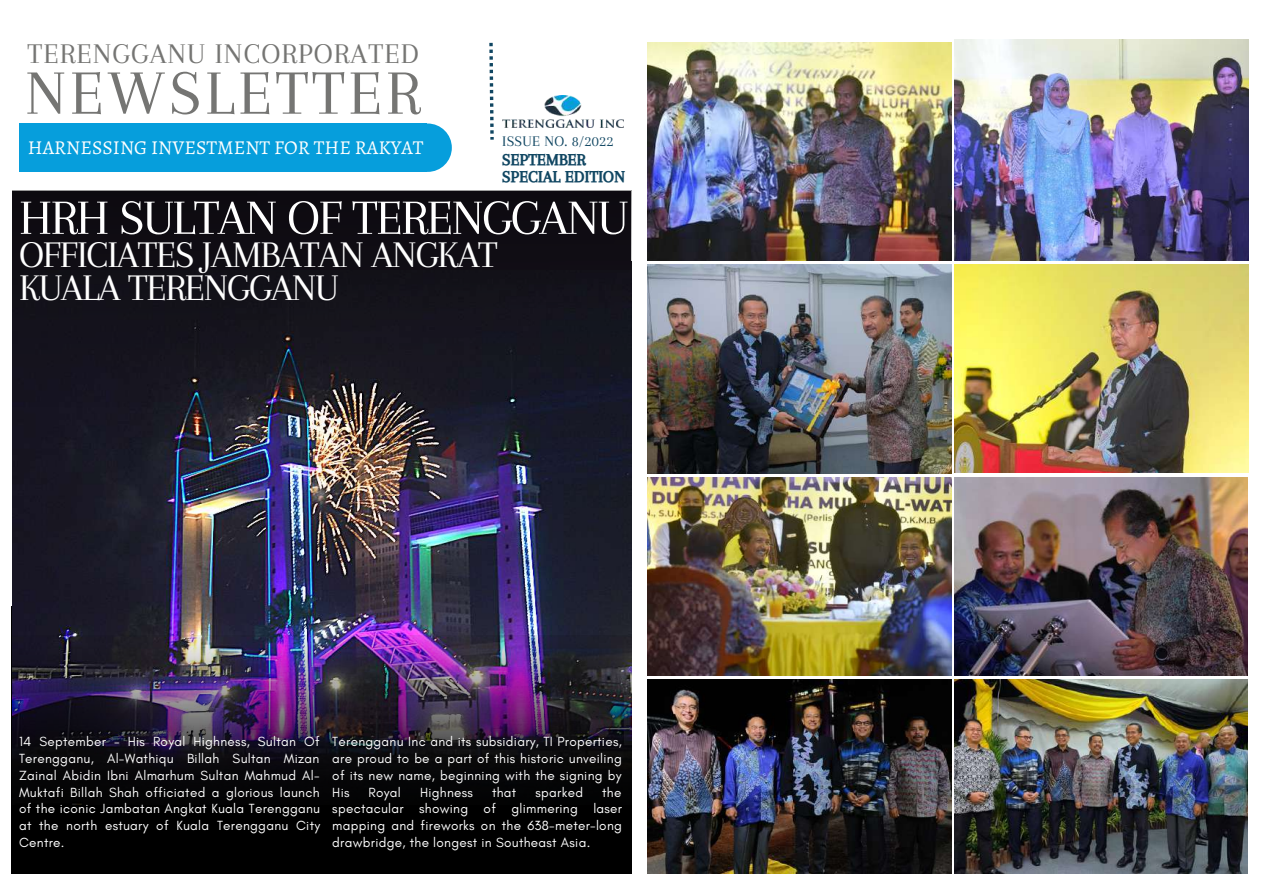
<style>
.page{position:relative;width:1263px;height:894px;background:#fff}
.page>*{position:absolute;margin:0;border:0;box-sizing:border-box;transform-origin:0 0}
.t1{font:65.4px "Arapey";letter-spacing:.055em;color:#757573}
.t2{font:51px "Arapey";letter-spacing:-.03em;color:#fff}
.t3{font:39px/33.3px "Arapey";letter-spacing:-.03em;color:#fff}
.t4{font:29.55px "Arapey";letter-spacing:.035em;color:#757573}
.t5{font:19.65px "Alegreya";color:#fff}
.t6{font:16.8px/16.8px "CA Generated";letter-spacing:.02em;color:#104662}
.t7{font:15.3px "Arapey";letter-spacing:.02em;color:#104662}
.t8{font:13.5px/16.8px "Glacial Indifference";letter-spacing:.02em;color:#fff;text-align:justify}
</style>
<div class="page">
<div style="left:19px;top:123px;width:407px;height:49px;background:#069edc"></div>
<div style="left:403px;top:123px;width:49px;height:49px;background:#069edc;border-radius:50%"></div>
<img style="left:502px;top:95px;width:122px;height:33px">
<svg style="left:489px;top:43px;width:5px;height:97px"></svg>
<img style="left:955px;top:679px;width:292px;height:193px">
<img style="left:647px;top:43px;width:304px;height:217px">
<img style="left:955px;top:264px;width:293px;height:209px">
<img style="left:955px;top:477px;width:292px;height:198px">
<div style="left:11px;top:605px;width:621px;height:268px;background:#000"></div>
<img style="left:13px;top:424px;width:618px;height:211px">
<img style="left:955px;top:40px;width:293px;height:220px">
<img style="left:647px;top:477px;width:304px;height:198px">
<img style="left:647px;top:264px;width:304px;height:209px">
<img style="left:647px;top:679px;width:304px;height:193px">
<img style="left:13px;top:635px;width:618px;height:169px">
<img style="left:13px;top:191px;width:618px;height:233px">
<h3 class="t4" style="left:28px;top:37px;width:393px">TERENGGANU INCORPORATED</h3>
<h1 class="t1" style="left:25px;top:57px;width:397px">NEWSLETTER</h1>
<h3 class="t5" style="left:28px;top:134px;width:397px">HARNESSING INVESTMENT FOR THE RAKYAT</h3>
<p class="t7" style="left:502px;top:133px;width:113px">ISSUE NO. 8/2022</p>
<p class="t6" style="left:502px;top:151px;width:124px">SEPTEMBER<br>SPECIAL EDITION</p>
<h2 class="t2" style="left:19px;top:189px;width:611px">HRH SULTAN OF TERENGGANU</h2>
<h3 class="t3" style="left:19px;top:238px;width:480px">OFFICIATES JAMBATAN ANGKAT<br>KUALA TERENGGANU</h3>
<p class="t8" style="left:19px;top:732px;width:303px">14 September - His Royal Highness, Sultan Of Terengganu, Al-Wathiqu Billah Sultan Mizan Zainal Abidin Ibni Almarhum Sultan Mahmud Al-Muktafi Billah Shah officiated a glorious launch of the iconic Jambatan Angkat Kuala Terengganu at the north estuary of Kuala Terengganu City Centre.</p>
<p class="t8" style="left:332px;top:732px;width:291px">Terengganu Inc and its subsidiary, TI Properties, are proud to be a part of this historic unveiling of its new name, beginning with the signing by His</p>
<p class="t8" style="left:332px;top:783px;width:291px;text-indent:270px">the spectacular showing of glimmering laser mapping and fireworks on the 638-meter-long drawbridge, the longest in Southeast Asia.</p>
<p class="t8" style="left:369px;top:783px;width:34px">Royal</p>
<p class="t8" style="left:420px;top:783px;width:54px">Highness</p>
<p class="t8" style="left:492px;top:783px;width:26px">that</p>
<p class="t8" style="left:535px;top:783px;width:49px">sparked</p>
</div>
